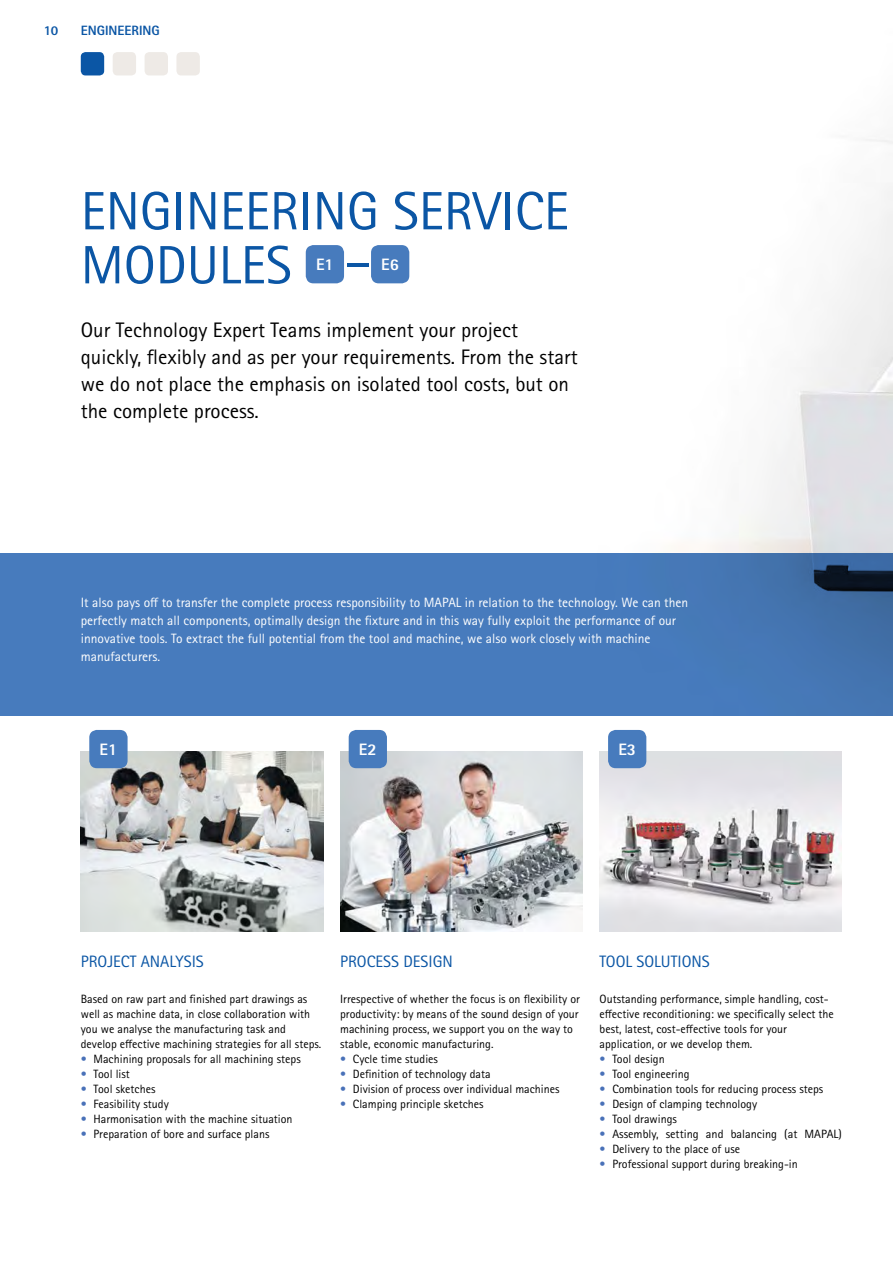
<style>
.page{position:relative;width:893px;height:1263px;background:#fff}
.page>*{position:absolute;margin:0;border:0;box-sizing:border-box;transform-origin:0 0}
.t1{font:54px/54px "Rotis Sans Serif W1 G";color:#0b56a5}
.t2{font:21px/27px "Rotis Sans Serif W1 G";color:#000}
.t3{font:16.5px "Rotis Sans Serif W1 G";color:#0b56a5}
.t4{font:800 16.5px "Rotis Sans Serif W1 G";color:#fff}
.t5{font:13.5px/18px "Rotis Sans Serif W1 G";color:#fff}
.t6{font:800 13.5px "Rotis Sans Serif W1 G";color:#0b56a5}
.t7{font:12px/15px "Rotis Sans Serif W1 G";color:#000}
.s1{color:#4971b8}
</style>
<div class="page">
<img style="left:676px;top:139px;width:217px;height:414px">
<div style="left:0;top:553px;width:893px;height:162px;background:#477bbd"></div>
<img style="left:81px;top:752px;width:242px;height:179px">
<img style="left:340px;top:752px;width:243px;height:179px">
<img style="left:600px;top:752px;width:242px;height:179px">
<div style="left:113px;top:52px;width:23px;height:23px;background:#eae5e0;border-radius:5px"></div>
<div style="left:145px;top:52px;width:23px;height:23px;background:#eae5e0;border-radius:5px"></div>
<div style="left:176px;top:52px;width:24px;height:23px;background:#eae5e0;border-radius:5px"></div>
<div style="left:81px;top:52px;width:23px;height:23px;background:#0b56a5;border-radius:5px"></div>
<div style="left:89px;top:730px;width:39px;height:38px;background:#477bbd;border-radius:8px"></div>
<div style="left:349px;top:730px;width:38px;height:38px;background:#477bbd;border-radius:8px"></div>
<div style="left:608px;top:730px;width:38px;height:38px;background:#477bbd;border-radius:8px"></div>
<div style="left:306px;top:245px;width:38px;height:38px;background:#477bbd;border-radius:8px"></div>
<div style="left:371px;top:245px;width:38px;height:38px;background:#477bbd;border-radius:8px"></div>
<p class="t6" style="left:44px;top:22px;width:16px">10</p>
<p class="t6" style="left:81px;top:22px;width:81px">ENGINEERING</p>
<h1 class="t1" style="left:81px;top:185px;width:490px">ENGINEERING SERVICE<br>MODULES</h1>
<h3 class="t4" style="left:316px;top:254px;width:19px">E1</h3>
<h1 class="t1" style="left:344px;top:234px;width:28px">–</h1>
<h3 class="t4" style="left:381px;top:254px;width:19px">E6</h3>
<h2 class="t2" style="left:81px;top:317px;width:498px">Our Technology Expert Teams implement your project quickly, flexibly and as per your requirements. From the start we do not place the emphasis on isolated tool costs, but on the complete process.</h2>
<p class="t5" style="left:81px;top:594px;width:609px">It also pays off to transfer the complete process responsibility to MAPAL in relation to the technology. We can then perfectly match all components, optimally design the fixture and in this way fully exploit the performance of our innovative tools. To extract the full potential from the tool and machine, we also work closely with machine manufacturers.</p>
<h3 class="t4" style="left:100px;top:739px;width:19px">E1</h3>
<h3 class="t4" style="left:359px;top:739px;width:19px">E2</h3>
<h3 class="t4" style="left:618px;top:739px;width:19px">E3</h3>
<h3 class="t3" style="left:81px;top:952px;width:125px">PROJECT ANALYSIS</h3>
<p class="t7" style="left:81px;top:992px;width:242px">Based on raw part and finished part drawings as well as machine data, in close collaboration with you we analyse the manufacturing task and develop effective machining strategies for all steps.</p>
<p class="t7" style="left:81px;top:1052px;width:222px"><span class="s1">•</span> Machining proposals for all machining steps</p>
<p class="t7" style="left:81px;top:1067px;width:51px"><span class="s1">•</span> Tool list</p>
<p class="t7" style="left:81px;top:1082px;width:76px"><span class="s1">•</span> Tool sketches</p>
<p class="t7" style="left:81px;top:1097px;width:90px"><span class="s1">•</span> Feasibility study</p>
<p class="t7" style="left:81px;top:1112px;width:213px"><span class="s1">•</span> Harmonisation with the machine situation</p>
<p class="t7" style="left:81px;top:1127px;width:190px"><span class="s1">•</span> Preparation of bore and surface plans</p>
<h3 class="t3" style="left:340px;top:952px;width:114px">PROCESS DESIGN</h3>
<p class="t7" style="left:340px;top:992px;width:241px">Irrespective of whether the focus is on flexibility or productivity: by means of the sound design of your machining process, we support you on the way to stable, economic manufacturing.</p>
<p class="t7" style="left:340px;top:1052px;width:99px"><span class="s1">•</span> Cycle time studies</p>
<p class="t7" style="left:340px;top:1067px;width:152px"><span class="s1">•</span> Definition of technology data</p>
<p class="t7" style="left:340px;top:1082px;width:221px"><span class="s1">•</span> Division of process over individual machines</p>
<p class="t7" style="left:340px;top:1097px;width:145px"><span class="s1">•</span> Clamping principle sketches</p>
<h3 class="t3" style="left:600px;top:952px;width:112px">TOOL SOLUTIONS</h3>
<p class="t7" style="left:600px;top:992px;width:236px">Outstanding performance, simple handling, cost&shy;effective reconditioning: we specifically select the best, latest, cost-effective tools for your application, or we develop them.</p>
<p class="t7" style="left:600px;top:1052px;width:67px"><span class="s1">•</span> Tool design</p>
<p class="t7" style="left:600px;top:1067px;width:92px"><span class="s1">•</span> Tool engineering</p>
<p class="t7" style="left:600px;top:1082px;width:225px"><span class="s1">•</span> Combination tools for reducing process steps</p>
<p class="t7" style="left:600px;top:1097px;width:159px"><span class="s1">•</span> Design of clamping technology</p>
<p class="t7" style="left:600px;top:1112px;width:79px"><span class="s1">•</span> Tool drawings</p>
<p class="t7" style="left:600px;top:1127px;width:244px"><span class="s1">•</span> Assembly, setting and balancing (at MAPAL)</p>
<p class="t7" style="left:600px;top:1142px;width:142px"><span class="s1">•</span> Delivery to the place of use</p>
<p class="t7" style="left:600px;top:1157px;width:200px"><span class="s1">•</span> Professional support during breaking-in</p>
</div>
